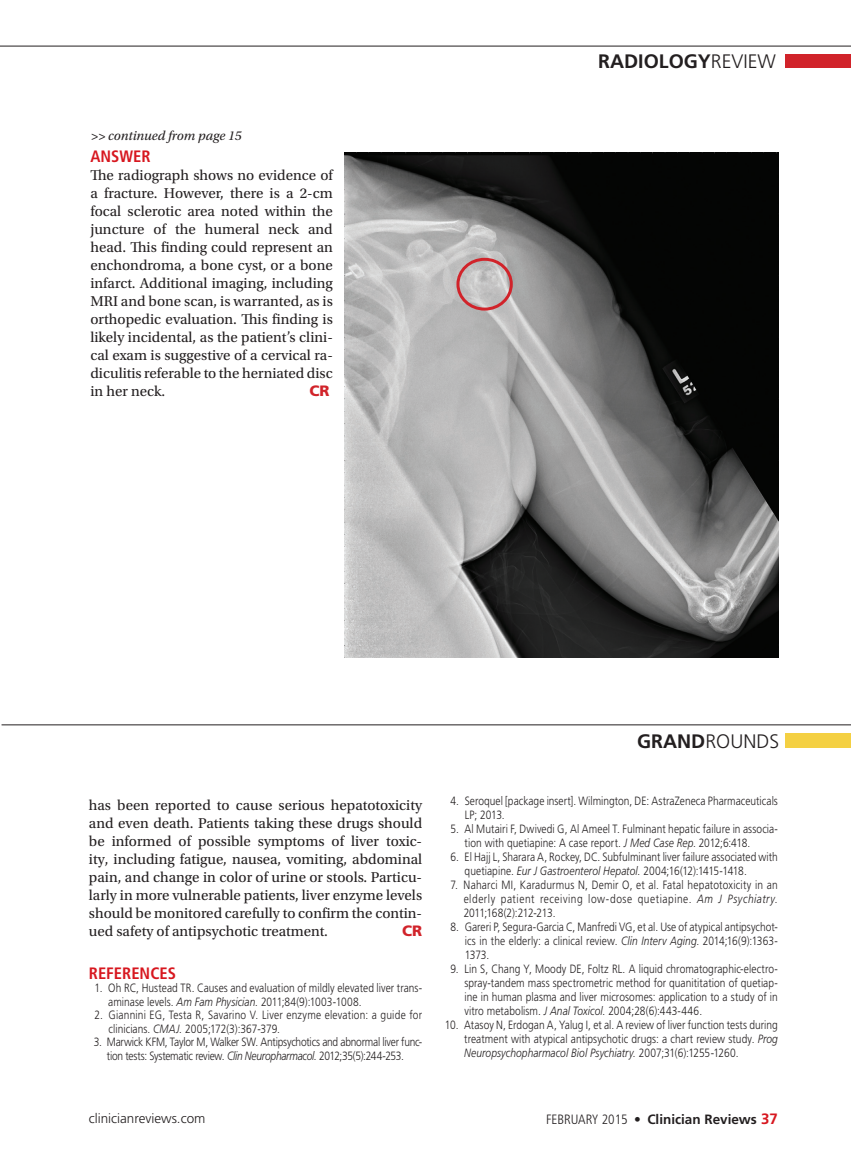
<style>
.page{position:relative;width:851px;height:1161px;background:#fff}
.page>*{position:absolute;margin:0;border:0;box-sizing:border-box;transform-origin:0 0}
.t1{font:700 19.5px "Frutiger LT Std";color:#231f20}
.t2{font:300 19.5px "Frutiger LT Std";color:#231f20}
.Subhead_1{font:700 condensed 16.5px "Frutiger LT Std";color:#d7171f}
.Body_Text_1st_para{font:15px/18px "Utopia Std";color:#231f20;text-align:justify}
.Body_Text_1st_para-2{font:900 15px "Frutiger LT Std";color:#d1232a}
.t3{font:700 13.5px "Frutiger LT Std";color:#231f20}
.t4{font:italic 13.5px "Utopia Std";color:#231f20}
.t5{font:300 13.5px "Frutiger LT Std";color:#231f20}
.References{font:300 12px/14.1px "Frutiger LT Std";letter-spacing:.005em;color:#231f20;scale:.85 1}
.References-2{font:300 12px/13.5px "Frutiger LT Std";letter-spacing:-.025em;color:#231f20;text-align:center;scale:.85 1}
.s1{font-weight:300}
.s2{font-style:italic}
.s3{font-weight:700}
.s4{font-weight:300;font-stretch:condensed}
.s5{font-weight:400;font-stretch:condensed}
.s6{font-size:15px;color:#d7171f}
</style>
<div class="page">
<div style="left:785px;top:734px;width:65px;height:14px;background:#f4d043"></div>
<hr style="left:0;top:46px;width:850px;height:1px;background:#231f20">
<hr style="left:2px;top:725px;width:848px;height:1px;background:#231f20">
<div style="left:785px;top:54px;width:65px;height:14px;background:#d1232a"></div>
<img style="left:345px;top:153px;width:433px;height:504px">
<div style="left:456px;top:258px;width:56px;height:53px;border:3px solid #d1232a;border-radius:50%"></div>
<p class="t4" style="left:91px;top:129px;width:152px">&gt;&gt; continued from page 15</p>
<p class="Subhead_1" style="left:90px;top:146px;width:62px">ANSWER</p>
<p class="Body_Text_1st_para" style="left:90px;top:166px;width:244px">The radiograph shows no evidence of a fracture. However, there is a 2-cm focal sclerotic area noted within the juncture of the humeral neck and head. This finding could represent an enchondroma, a bone cyst, or a bone infarct. Additional imaging, including MRI and bone scan, is warranted, as is orthopedic evaluation. This finding is likely incidental, as the patient’s clini&shy;cal exam is suggestive of a cervical ra&shy;diculitis referable to the herniated disc in her neck.</p>
<p class="Body_Text_1st_para-2" style="left:309px;top:382px;width:21px">CR</p>
<p class="t1" style="left:598px;top:50px;width:179px">RADIOLOGY<span class="s1">REVIEW</span></p>
<p class="Body_Text_1st_para" style="left:89px;top:796px;width:335px">has been reported to cause serious hepatotoxicity and even death. Patients taking these drugs should be informed of possible symptoms of liver toxic&shy;ity, including fatigue, nausea, vomiting, abdominal pain, and change in color of urine or stools. Particu&shy;larly in more vulnerable patients, liver enzyme levels should be monitored carefully to confirm the contin&shy;ued safety of antipsychotic treatment.</p>
<p class="Body_Text_1st_para-2" style="left:402px;top:922px;width:21px">CR</p>
<p class="Subhead_1" style="left:89px;top:963px;width:89px">REFERENCES</p>
<p class="References" style="left:108px;top:982px;width:371px;line-height:13.5px;text-indent:-14px">1. Oh RC, Hustead TR. Causes and evaluation of mildly elevated liver trans&shy;aminase levels. <span class="s2">Am Fam Physician.</span> 2011;84(9):1003-1008.</p>
<p class="References" style="left:109px;top:1009px;width:370px;line-height:13.5px;text-indent:-14px">2. Giannini EG, Testa R, Savarino V. Liver enzyme elevation: a guide for clinicians. <span class="s2">CMAJ.</span> 2005;172(3):367-379.</p>
<p class="References-2" style="left:94px;top:1036px;width:387px">3. Marwick KFM, Taylor M, Walker SW. Antipsychotics and abnormal liver func&shy;tion tests: Systematic review. <span class="s2">Clin Neuropharmacol.</span> 2012;35(5):244-253.</p>
<p class="t5" style="left:89px;top:1111px;width:118px">clinicianreviews.com</p>
<p class="t2" style="left:637px;top:730px;width:143px"><span class="s3">GRAND</span>ROUNDS</p>
<p class="References" style="left:464px;top:794px;width:370px;text-indent:-14px">4. Seroquel [package insert]. Wilmington, DE: AstraZeneca Pharmaceuticals<br>LP; 2013.</p>
<p class="References" style="left:464px;top:822px;width:370px;text-indent:-14px">5. Al Mutairi F, Dwivedi G, Al Ameel T. Fulminant hepatic failure in associa&shy;tion with quetiapine: A case report. <span class="s2">J Med Case Rep</span>. 2012;6:418.</p>
<p class="References" style="left:464px;top:850px;width:370px;text-indent:-14px">6. El Hajj L, Sharara A, Rockey, DC. Subfulminant liver failure associated with quetiapine. <span class="s2">Eur J Gastroenterol Hepatol.</span> 2004;16(12):1415-1418.</p>
<p class="References" style="left:463px;top:878px;width:371px;text-align:justify;text-indent:-13px">7. Naharci MI, Karadurmus N, Demir O, et al. Fatal hepatotoxicity in an elderly patient receiving low-dose quetiapine. <span class="s2">Am J Psychiatry.<br></span>2011;168(2):212-213.</p>
<p class="References" style="left:464px;top:920px;width:370px;text-align:justify;text-indent:-14px">8. Gareri P, Segura-Garcia C, Manfredi VG, et al. Use of atypical antipsychot&shy;ics in the elderly: a clinical review. <span class="s2">Clin Interv Aging</span>. 2014;16(9):1363- 1373.</p>
<p class="References" style="left:464px;top:962px;width:370px;text-align:justify;text-indent:-14px">9. Lin S, Chang Y, Moody DE, Foltz RL. A liquid chromatographic-electro&shy;spray-tandem mass spectrometric method for quanititation of quetiap&shy;ine in human plasma and liver microsomes: application to a study of in vitro metabolism. <span class="s2">J Anal Toxicol.</span> 2004;28(6):443-446.</p>
<p class="References" style="left:464px;top:1018px;width:370px;text-align:justify;text-indent:-20px">10. Atasoy N, Erdogan A, Yalug I, et al. A review of liver function tests during treatment with atypical antipsychotic drugs: a chart review study. <span class="s2">Prog Neuropsychopharmacol Biol Psychiatry.</span> 2007;31(6):1255-1260.</p>
<p class="t3" style="left:546px;top:1112px;width:233px"><span class="s4">FEBRUARY 2015</span> <span class="s5">•</span> Clinician Reviews <span class="s6">37</span></p>
</div>
